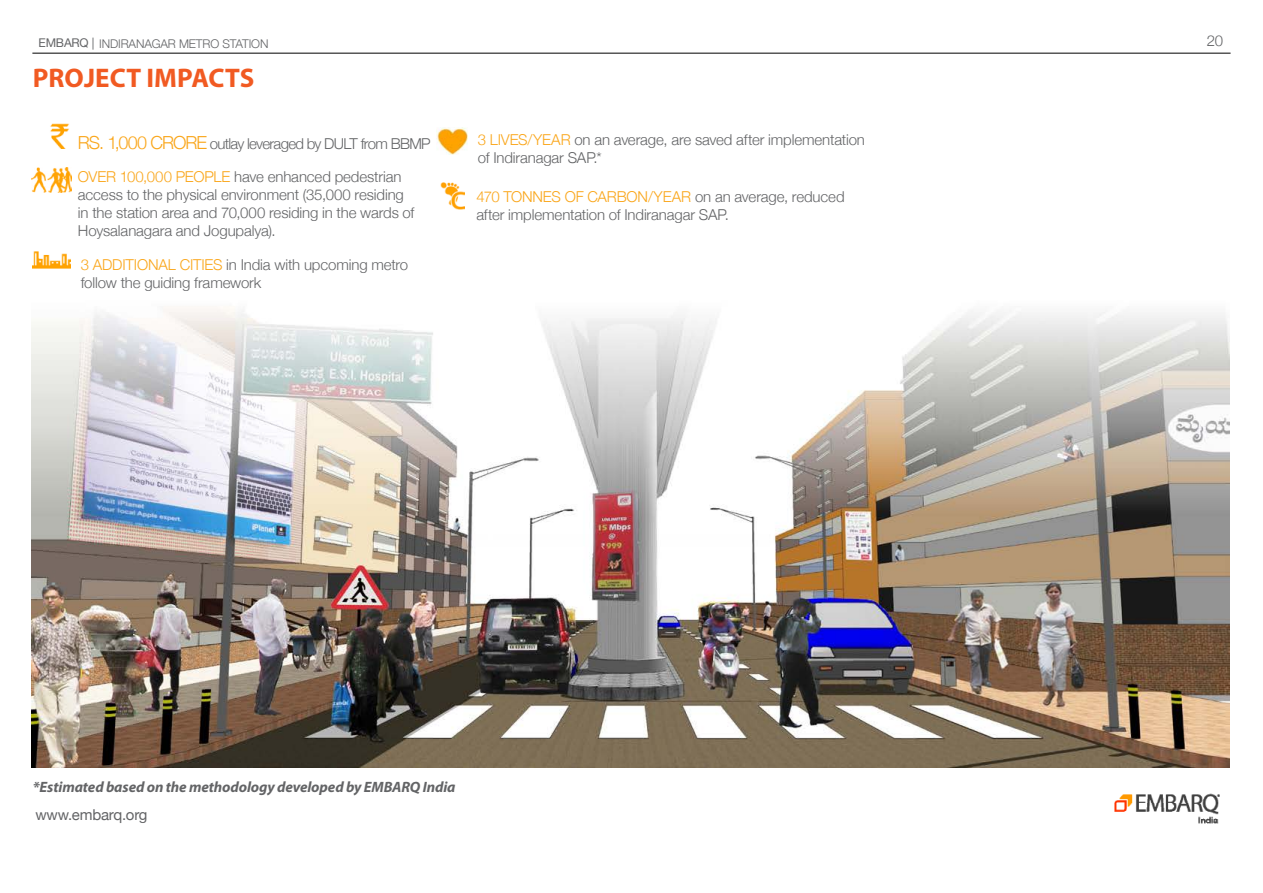
<style>
.page{position:relative;width:1263px;height:893px;background:#fff}
.page>*{position:absolute;margin:0;border:0;box-sizing:border-box;transform-origin:0 0}
.t1{font:700 27px "Myriad Pro";letter-spacing:.005em;color:#f15a22}
.t2{font:300 18px "Helvetica Neue";letter-spacing:-.045em;color:#faa61a}
.t3{font:300 15px/18px "Helvetica Neue";letter-spacing:-.01em;color:#636466}
.t4{font:300 15px "Helvetica Neue";letter-spacing:-.005em;color:#faa61a}
.t5{font:italic 700 15px "Myriad Pro";letter-spacing:-.01em;color:#636466}
.t6{font:300 15px "Helvetica Neue";letter-spacing:-.045em;color:#636466}
.t7{font:15px "Helvetica Neue";letter-spacing:-.015em;color:#636466}
.t8{font:300 12px "Helvetica Neue";letter-spacing:-.01em;color:#636466}
.s1{font-weight:400}
</style>
<div class="page">
<hr style="left:32px;top:53px;width:1198px;height:1px;background:#000">
<img style="left:1114px;top:793px;width:106px;height:31px">
<img style="left:31px;top:308px;width:1198px;height:459px">
<img style="left:50px;top:123px;width:19px;height:25px">
<img style="left:31px;top:168px;width:41px;height:25px">
<img style="left:436px;top:128px;width:32px;height:26px">
<img style="left:441px;top:182px;width:23px;height:27px">
<img style="left:32px;top:251px;width:39px;height:18px">
<p class="t8" style="left:39px;top:34px;width:231px"><span class="s1">EMBARQ |</span> INDIRANAGAR METRO STATION</p>
<h1 class="t1" style="left:33px;top:60px;width:208px">PROJECT IMPACTS</h1>
<p class="t2" style="left:78px;top:128px;width:96px">Rs. 1,000 Crore</p>
<p class="t6" style="left:210px;top:132px;width:223px">outlay leveraged by DULT from BBMP</p>
<p class="t4" style="left:78px;top:164px;width:108px">Over 100,000 people</p>
<p class="t3" style="left:78px;top:166px;width:338px;text-indent:156px">have enhanced pedestrian access to the physical environment (35,000 residing in the station area and 70,000 residing in the wards of Hoysalanagara and Jogupalya).</p>
<p class="t4" style="left:81px;top:253px;width:22px">3 additional</p>
<p class="t4" style="left:180px;top:253px;width:8px">cities</p>
<p class="t3" style="left:81px;top:255px;width:329px;text-indent:146px">in India with upcoming metro follow the guiding framework</p>
<p class="t4" style="left:478px;top:127px;width:21px">3 lives</p>
<p class="t4" style="left:527px;top:127px;width:25px">/year</p>
<p class="t3" style="left:478px;top:130px;width:389px;text-indent:97px">on an average, are saved after implementation of Indiranagar SAP.*</p>
<p class="t4" style="left:476px;top:185px;width:38px">470 tonnes</p>
<p class="t4" style="left:565px;top:185px;width:34px">of carbon</p>
<p class="t4" style="left:648px;top:185px;width:25px">/year</p>
<p class="t3" style="left:476px;top:187px;width:370px;text-indent:219px">on an average, reduced after implementation of Indiranagar SAP.</p>
<p class="t5" style="left:33px;top:777px;width:424px">*Estimated based on the methodology developed by EMBARQ India</p>
<p class="t7" style="left:35px;top:801px;width:113px">www.embarq.org</p>
<p class="t3" style="left:1207px;top:31px;width:18px">20</p>
</div>
